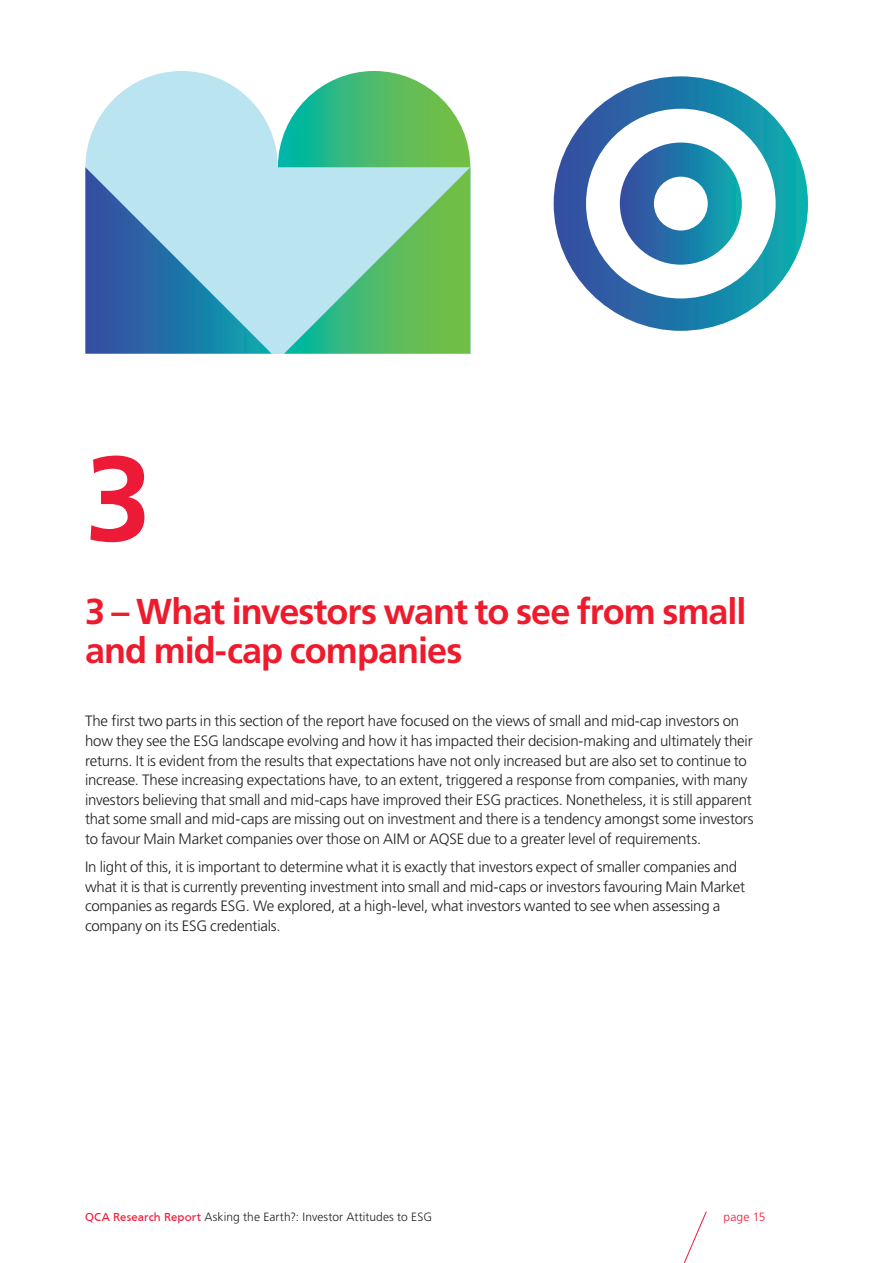
<style>
.page{position:relative;width:893px;height:1263px;background:#fff}
.page>*{position:absolute;margin:0;border:0;box-sizing:border-box;transform-origin:0 0}
.t1{font:700 120px "Frutiger LT";color:#ed1a37}
.t2{font:700 36px/39px "Frutiger LT";letter-spacing:-.025em;color:#ee1b2d}
.t3{font:300 15px/19.5px "Frutiger LT";letter-spacing:-.01em;color:#231f20}
.t4{font:300 12px "Frutiger LT";letter-spacing:.005em;color:#231f20}
.t5{font:300 12px "Frutiger LT";letter-spacing:.01em;color:#ed1a37}
.s1{font-family:"Frutiger LT Std"}
.s2{font-family:"Frutiger";font-weight:400;color:#ed1a37}
</style>
<div class="page">
<svg style="left:683px;top:1211px;width:24px;height:52px"></svg>
<svg style="left:85px;top:71px;width:385px;height:283px;background:#89c6bc"></svg>
<svg style="left:554px;top:76px;width:254px;height:255px;background:#227ca9"></svg>
<div style="left:586px;top:109px;width:190px;height:189px;background:#fff;border-radius:50%"></div>
<div style="left:620px;top:143px;width:122px;height:122px;background:linear-gradient(to right,#3748a2,#0eaeb1);border-radius:61px"></div>
<div style="left:654px;top:177px;width:54px;height:53px;background:#fff;border-radius:50%"></div>
<h1 class="t1" style="left:85px;top:429px;width:68px">3</h1>
<h2 class="t2" style="left:85px;top:593px;width:663px">3 – What investors want to see from small and mid-cap companies</h2>
<p class="t3" style="left:85px;top:712px;width:670px">The first two parts in this section of the report have focused on the <span class="s1">views</span> of small and mid-cap investors on how they see the ESG landscape evolving and how it has impacted their decision-making and ultimately their returns. It is evident from the results that expectations have not only increased but are also set to continue to increase. These increasing expectations have, to an extent, triggered a response from companies, with many investors believing that small and mid-caps have improved their ESG practices. Nonetheless, it is still apparent that some small and mid-caps are missing out on investment and there is a tendency amongst some investors to favour Main Market companies over those on AIM or AQSE due to a greater level of requirements.</p>
<p class="t3" style="left:85px;top:857px;width:661px">In light of this, it is important to determine what it is exactly that investors expect of smaller companies and what it is that is currently preventing investment into small and mid-caps or investors favouring Main Market companies as regards ESG. We explored, at a high-level, what investors wanted to see when assessing a company on its ESG credentials.</p>
<p class="t4" style="left:85px;top:1210px;width:348px"><span class="s2">QCA Research Report</span> Asking the Earth?: Investor Attitudes to ESG</p>
<p class="t5" style="left:724px;top:1210px;width:43px">page 15</p>
</div>
